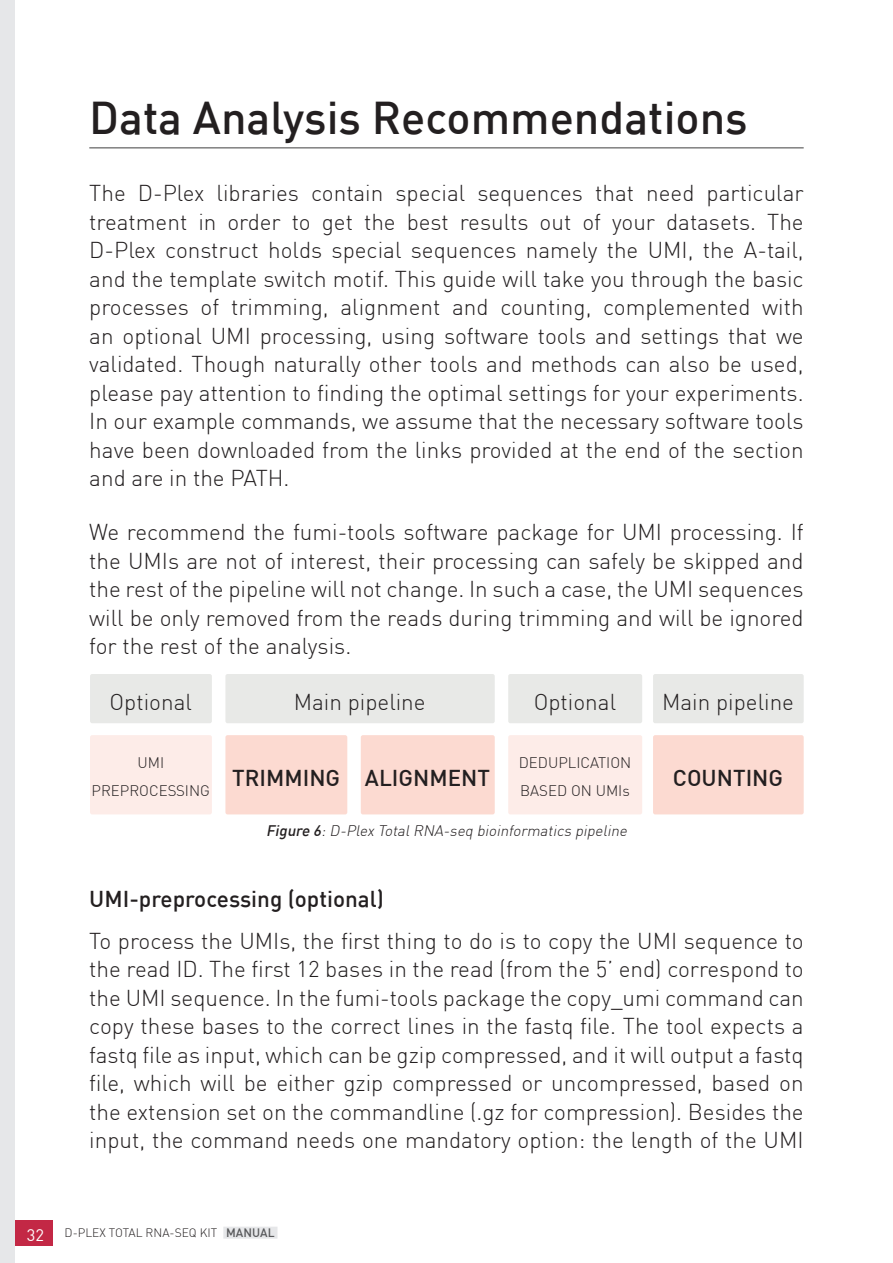
<style>
.page{position:relative;width:893px;height:1263px;background:#fff}
.page>*{position:absolute;margin:0;border:0;box-sizing:border-box;transform-origin:0 0}
.t1{font:500 45px "DIN";color:#231f20}
.BODY{font:300 22.5px/28.5px "DIN";color:#231f20;text-align:justify}
.BODY-2{font:500 22.5px "DIN";color:#231f20}
.Figure{font:italic 300 15px "DIN";color:#231f20}
.BODY-3{font:300 15px/28.5px "DIN";color:#231f20;text-align:center}
.t2{font:300 12px "DIN";color:#231f20}
.s1{font-weight:500}
.s2{font-weight:400;font-size:16.5px;color:#fff}
.s3{font-weight:500;color:#57585a}
</style>
<div class="page">
<div style="left:0;top:1220px;width:53px;height:26px;background:#c32845"></div>
<div style="left:0;top:0;width:15px;height:1263px;background:#e6e7e9"></div>
<div style="left:223px;top:1226px;width:54px;height:12px;background:#e6e7e9"></div>
<hr style="left:89px;top:147px;width:715px;height:2px;background:#808080">
<div style="left:90px;top:735px;width:122px;height:79px;background:#fdece8;border-radius:2px"></div>
<div style="left:225px;top:735px;width:122px;height:79px;background:#fcdad1;border-radius:2px"></div>
<div style="left:361px;top:735px;width:134px;height:79px;background:#fcdad1;border-radius:2px"></div>
<div style="left:508px;top:735px;width:134px;height:79px;background:#fdece8;border-radius:2px"></div>
<div style="left:90px;top:674px;width:122px;height:49px;background:#e8e9e7;border-radius:2px"></div>
<div style="left:225px;top:674px;width:270px;height:49px;background:#e8e9e7;border-radius:2px"></div>
<div style="left:508px;top:674px;width:134px;height:49px;background:#e8e9e7;border-radius:2px"></div>
<div style="left:653px;top:674px;width:151px;height:49px;background:#e8e9e7;border-radius:2px"></div>
<div style="left:653px;top:735px;width:151px;height:79px;background:#fcdad1;border-radius:2px"></div>
<h1 class="t1" style="left:89px;top:89px;width:660px">Data Analysis Recommendations</h1>
<p class="BODY" style="left:89px;top:178px;width:716px">The D-Plex libraries contain special sequences that need particular treatment in order to get the best results out of your datasets. The D-Plex construct holds special sequences namely the UMI, the A-tail, and the template switch motif. This guide will take you through the basic processes of trimming, alignment and counting, complemented with an optional UMI processing, using software tools and settings that we validated. Though naturally other tools and methods can also be used, please pay attention to finding the optimal settings for your experiments.<br>In our example commands, we assume that the necessary software tools have been downloaded from the links provided at the end of the section and are in the PATH.</p>
<p class="BODY" style="left:89px;top:518px;width:716px">We recommend the fumi-tools software package for UMI processing. If the UMIs are not of interest, their processing can safely be skipped and the rest of the pipeline will not change. In such a case, the UMI sequences will be only removed from the reads during trimming and will be ignored for the rest of the analysis.</p>
<p class="BODY" style="left:110px;top:687px;width:84px">Optional</p>
<p class="BODY" style="left:294px;top:687px;width:133px">Main pipeline</p>
<p class="BODY" style="left:534px;top:687px;width:84px">Optional</p>
<p class="BODY" style="left:662px;top:687px;width:133px">Main pipeline</p>
<p class="BODY-3" style="left:92px;top:748px;width:120px">UMI<br>PREPROCESSING</p>
<p class="BODY-2" style="left:232px;top:763px;width:109px">TRIMMING</p>
<p class="BODY-2" style="left:365px;top:763px;width:127px">ALIGNMENT</p>
<p class="BODY-3" style="left:519px;top:748px;width:114px;text-align:left">DEDUPLICATION<br>BASED ON UMIs</p>
<p class="Figure" style="left:266px;top:822px;width:366px"><span class="s1">Figure 6</span>:D-Plex TotalRNA-seq bioinformatics pipeline</p>
<p class="BODY-2" style="left:673px;top:763px;width:112px">COUNTING</p>
<h3 class="BODY-2" style="left:89px;top:885px;width:296px">UMI-preprocessing (optional)</h3>
<p class="BODY" style="left:89px;top:926px;width:716px">To process the UMIs, the first thing to do is to copy the UMI sequence to the read ID. The first 12 bases in the read (from the 5’ end) correspond to the UMI sequence. In the fumi-tools package the copy_umi command can copy these bases to the correct lines in the fastq file. The tool expects a fastq file as input, which can be gzip compressed, and it will output a fastq file, which will be either gzip compressed or uncompressed, based on the extension set on the commandline (.gz for compression). Besides the input, the command needs one mandatory option: the length of the UMI</p>
<p class="t2" style="left:27px;top:1225px;width:249px"><span class="s2">32</span> D-PLEX TOTAL RNA-SEQ KIT <span class="s3">MANUAL</span></p>
</div>
